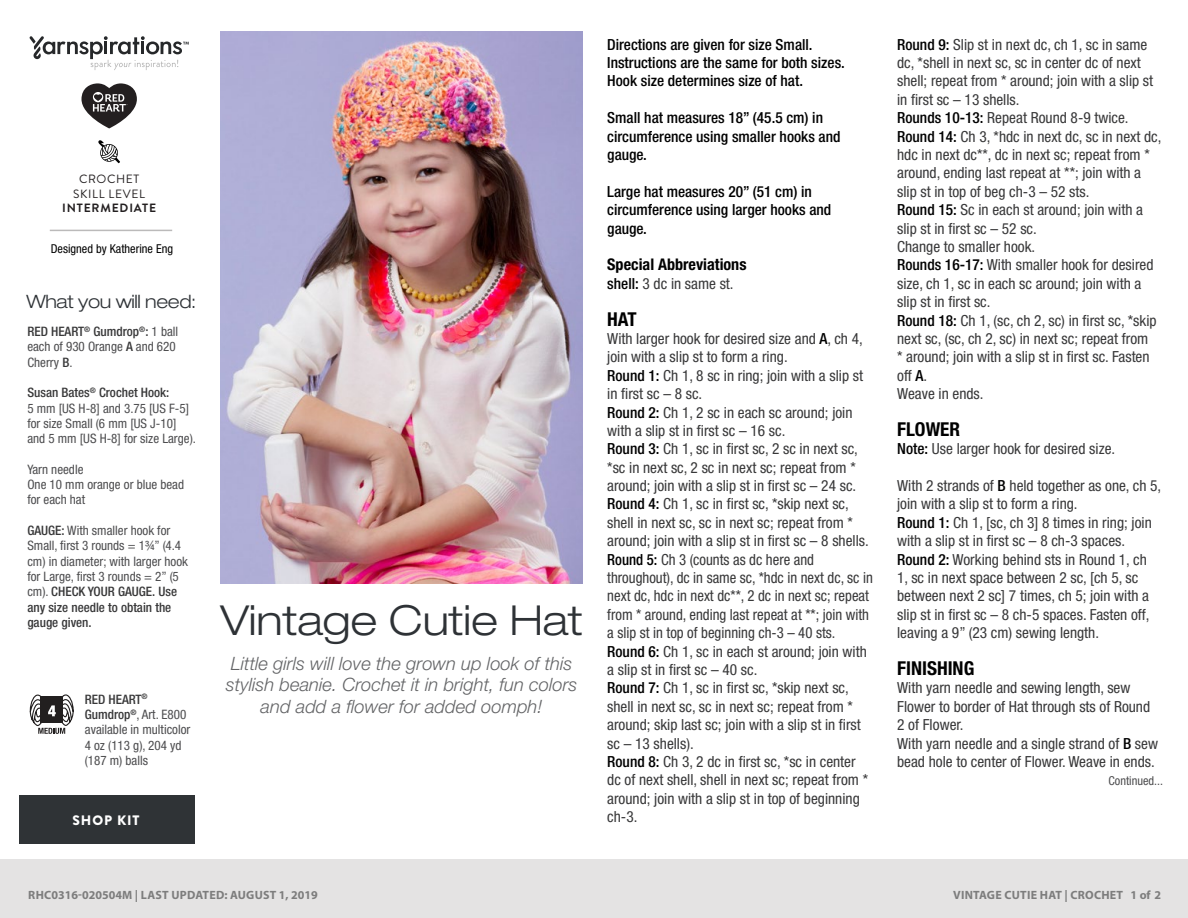
<style>
.page{position:relative;width:1188px;height:918px;background:#fff}
.page>*{position:absolute;margin:0;border:0;box-sizing:border-box;transform-origin:0 0}
.t1{font:300 expanded 41.4px "Helvetica Neue LT Std";color:#2e3236}
.t2{font:700 condensed 19.2px "Helvetica Neue LT Std";color:#000}
.t3{font:italic 300 18.45px/21.5px "Helvetica Neue LT Std";color:#636466;text-align:center}
.t4{font:300 expanded 18.45px "Helvetica Neue LT Std";letter-spacing:-.02em;color:#2e3236}
.t5{font:700 condensed 16.05px "Helvetica Neue LT Std";color:#000}
.t6{font:condensed 15.3px/18.5px "Helvetica Neue LT Std";color:#383839}
.t7{font:500 condensed 15.3px/18.5px "Helvetica Neue LT Std";color:#000}
.t8{font:900 13.65px "Brandon Grotesque";letter-spacing:.065em;color:#fff}
.t9{font:condensed 13.05px/15.3px "Helvetica Neue LT Std";color:#4d4d4f}
.t10{font:500 condensed 13.05px/15.3px "Helvetica Neue LT Std";color:#383839}
.t11{font:condensed 12.3px "Helvetica Neue LT Std";color:#000}
.t12{font:condensed 12.3px "Helvetica Neue LT Std";color:#4d4d4f}
.t13{font:700 12px "Myriad Pro";letter-spacing:.02em;color:#7d7d7d}
.Skill_Level{font:12px "Brandon Grotesque";letter-spacing:.05em;color:#231f20}
.Skill_Level-2{font:700 12px "Brandon Grotesque";letter-spacing:.07em;color:#231f20}
.t14{font:9.9px "Helvetica LT Std";letter-spacing:.02em;color:#000}
.s1{font-weight:500;color:#383839}
.s2{font-weight:400;color:#4d4d4f}
.s3{font-weight:500;color:#000}
.s4{font-weight:500;font-size:13.8px}
</style>
<div class="page">
<img style="left:221px;top:31px;width:362px;height:552px">
<svg style="left:29px;top:694px;width:45px;height:40px"></svg>
<div style="left:0;top:860px;width:1188px;height:58px;background:#e4e3e3"></div>
<svg style="left:98px;top:140px;width:22px;height:23px"></svg>
<svg style="left:30px;top:36px;width:159px;height:34px"></svg>
<svg style="left:81px;top:83px;width:56px;height:45px"></svg>
<hr style="left:50px;top:230px;width:122px;height:1px;background:#bbbaba">
<div style="left:19px;top:795px;width:175px;height:48px;background:#2f3336"></div>
<p class="Skill_Level" style="left:79px;top:171px;width:62px">CROCHET</p>
<p class="Skill_Level" style="left:73px;top:185px;width:73px">SKILL LEVEL</p>
<p class="Skill_Level-2" style="left:62px;top:200px;width:96px">INTERMEDIATE</p>
<p class="t11" style="left:51px;top:241px;width:124px">Designed by Katherine Eng</p>
<p class="t4" style="left:27px;top:290px;width:171px">What you will need:</p>
<p class="t9" style="left:27px;top:324px;width:152px"><span class="s1">RED HEART</span><sup>®</sup> <span class="s1">Gumdrop</span><sup>®</sup><span class="s1">:</span> 1 ball each of 930 Orange <span class="s1">A</span> and 620<br>Cherry <span class="s1">B</span>.</p>
<p class="t9" style="left:27px;top:385px;width:170px"><span class="s1">Susan Bates</span><sup>®</sup> <span class="s1">Crochet Hook:<br></span>5 mm [US H-8] and 3.75 [US F-5] for size Small (6 mm [US J-10] and 5 mm [US H-8] for size Large).</p>
<p class="t9" style="left:27px;top:461px;width:158px">Yarn needle<br>One 10 mm orange or blue bead for each hat</p>
<p class="t9" style="left:27px;top:523px;width:162px"><span class="s1">GAUGE:</span> With smaller hook for<br>Small, first 3 rounds = 1¾” (4.4 cm) in diameter; with larger hook for Large, first 3 rounds = 2” (5</p>
<p class="t10" style="left:27px;top:584px;width:151px"><span class="s2">cm).</span> CHECK YOUR GAUGE. Use any size needle to obtain the gauge given.</p>
<p class="t9" style="left:85px;top:691px;width:107px"><span class="s1">RED HEART</span><sup>®<br></sup><span class="s1">Gumdrop</span><sup>®</sup>, Art. E800 available in multicolor<br>4 oz (113 g), 204 yd (187 m) balls</p>
<p class="t8" style="left:72px;top:810px;width:69px">SHOP KIT</p>
<p class="t1" style="left:221px;top:595px;width:364px">Vintage Cutie Hat</p>
<p class="t3" style="left:226px;top:652px;width:353px">Little girls will love the grown up look of this stylish beanie. Crochet it in bright, fun colors and add a flower for added oomph!</p>
<p class="t7" style="left:607px;top:35px;width:239px">Directions are given for size Small.<br>Instructions are the same for both sizes.<br>Hook size determines size of hat.</p>
<p class="t7" style="left:607px;top:108px;width:235px">Small hat measures 18” (45.5 cm) in circumference using smaller hooks and gauge.</p>
<p class="t7" style="left:607px;top:182px;width:226px">Large hat measures 20” (51 cm) in circumference using larger hooks and gauge.</p>
<p class="t5" style="left:607px;top:255px;width:141px">Special Abbreviations</p>
<p class="t6" style="left:607px;top:274px;width:128px"><span class="s3">shell:</span> 3 dc in same st.</p>
<p class="t2" style="left:607px;top:307px;width:31px">HAT</p>
<p class="t6" style="left:607px;top:329px;width:267px">With larger hook for desired size and <span class="s3">A</span>, ch 4, join with a slip st to form a ring.<br><span class="s3">Round 1:</span> Ch 1, 8 sc in ring; join with a slip st in first sc – 8 sc.<br><span class="s3">Round 2:</span> Ch 1, 2 sc in each sc around; join with a slip st in first sc – 16 sc.<br><span class="s3">Round 3:</span> Ch 1, sc in first sc, 2 sc in next sc, *sc in next sc, 2 sc in next sc; repeat from * around; join with a slip st in first sc – 24 sc.<br><span class="s3">Round 4:</span> Ch 1, sc in first sc, *skip next sc, shell in next sc, sc in next sc; repeat from * around; join with a slip st in first sc – 8 shells.<br><span class="s3">Round 5:</span> Ch 3 (counts as dc here and throughout), dc in same sc, *hdc in next dc, sc in next dc, hdc in next dc**, 2 dc in next sc; repeat from * around, ending last repeat at **; join with a slip st in top of beginning ch-3 – 40 sts.<br><span class="s3">Round 6:</span> Ch 1, sc in each st around; join with a slip st in first sc – 40 sc.<br><span class="s3">Round 7:</span> Ch 1, sc in first sc, *skip next sc, shell in next sc, sc in next sc; repeat from * around; skip last sc; join with a slip st in first sc – 13 shells).<br><span class="s3">Round 8:</span> Ch 3, 2 dc in first sc, *sc in center dc of next shell, shell in next sc; repeat from * around; join with a slip st in top of beginning ch-3.</p>
<p class="t6" style="left:897px;top:35px;width:266px"><span class="s3">Round 9:</span> Slip st in next dc, ch 1, sc in same dc, *shell in next sc, sc in center dc of next shell; repeat from * around; join with a slip st in first sc – 13 shells.<br><span class="s3">Rounds 10-13:</span> Repeat Round 8-9 twice.<br><span class="s3">Round 14:</span> Ch 3, *hdc in next dc, sc in next dc, hdc in next dc**, dc in next sc; repeat from * around, ending last repeat at **; join with a slip st in top of beg ch-3 – 52 sts.<br><span class="s3">Round 15:</span> Sc in each st around; join with a slip st in first sc – 52 sc.<br>Change to smaller hook.<br><span class="s3">Rounds 16-17:</span> With smaller hook for desired size, ch 1, sc in each sc around; join with a slip st in first sc.<br><span class="s3">Round 18:</span> Ch 1, (sc, ch 2, sc) in first sc, *skip next sc, (sc, ch 2, sc) in next sc; repeat from<br>* around; join with a slip st in first sc. Fasten off <span class="s3">A</span>.<br>Weave in ends.</p>
<p class="t2" style="left:897px;top:417px;width:65px">FLOWER</p>
<p class="t6" style="left:897px;top:440px;width:220px"><span class="s3">Note:</span> Use larger hook for desired size.</p>
<p class="t6" style="left:897px;top:476px;width:266px">With 2 strands of <span class="s3">B</span> held together as one, ch 5, join with a slip st to form a ring.<br><span class="s3">Round 1:</span> Ch 1, [sc, ch 3] 8 times in ring; join with a slip st in first sc – 8 ch-3 spaces.<br><span class="s3">Round 2:</span> Working behind sts in Round 1, ch 1, sc in next space between 2 sc, [ch 5, sc between next 2 sc] 7 times, ch 5; join with a slip st in first sc – 8 ch-5 spaces. Fasten off, leaving a 9” (23 cm) sewing length.</p>
<p class="t2" style="left:897px;top:657px;width:79px">FINISHING</p>
<p class="t6" style="left:897px;top:679px;width:262px">With yarn needle and sewing length, sew Flower to border of Hat through sts of Round 2 of Flower.<br>With yarn needle and a single strand of <span class="s3">B</span> sew bead hole to center of Flower. Weave in ends.</p>
<p class="t12" style="left:1108px;top:774px;width:56px">Continued...</p>
<p class="t13" style="left:28px;top:887px;width:291px">RHC0316-020504M | LAST UPDATED: AUGUST 1, 2019</p>
<p class="t13" style="left:953px;top:887px;width:209px">VINTAGE CUTIE HAT | CROCHET 1 of 2</p>
<p class="t14" style="left:27px;top:894px;width:98px">©2013 Coats &amp; Clark</p>
<p class="t12" style="left:1108px;top:889px;width:56px">Page <span class="s4">1</span> of <span class="s4">2</span></p>
</div>
